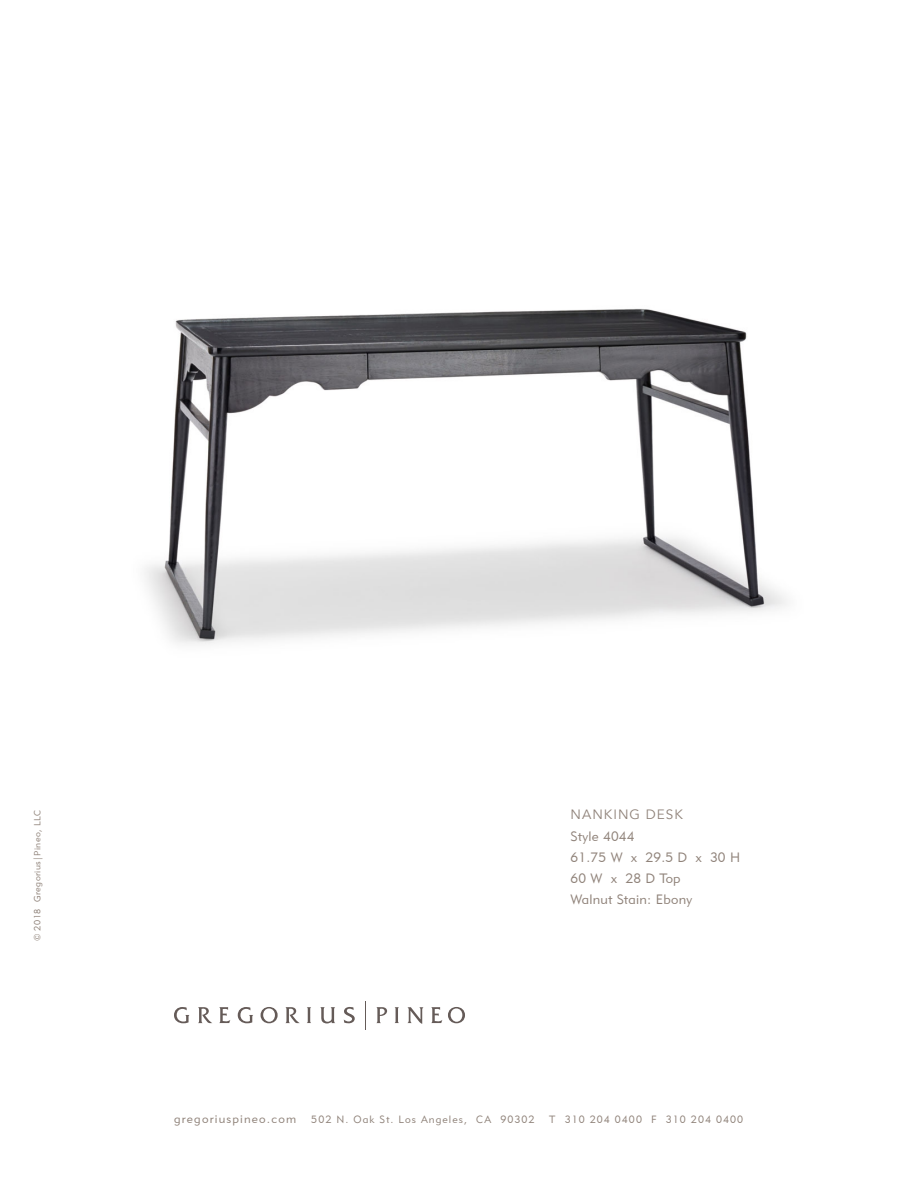
<style>
.page{position:relative;width:918px;height:1188px;background:#fff}
.page>*{position:absolute;margin:0;border:0;box-sizing:border-box;transform-origin:0 0}
.t1{font:13.5px "Geometric 415 BT Lite A";letter-spacing:.02em;color:#8f8279}
.t2{font:13.5px "Avenir";letter-spacing:.075em;color:#8f8279}
.t3{font:12px "Geometric 415 BT Lite A";letter-spacing:.1em;color:#8f8279}
.t4{font:10.5px "Geometric 415 BT Lite A";letter-spacing:.1em;color:#8f8279}
.t5{font:9px "Geometric 415 BT Lite A";letter-spacing:.05em;color:#8f8279}
</style>
<div class="page">
<svg style="left:174px;top:1007px;width:15px;height:16px"></svg>
<svg style="left:238px;top:1007px;width:15px;height:16px"></svg>
<svg style="left:261px;top:1007px;width:17px;height:16px"></svg>
<svg style="left:448px;top:1007px;width:17px;height:16px"></svg>
<svg style="left:307px;top:1007px;width:4px;height:16px"></svg>
<svg style="left:395px;top:1007px;width:4px;height:16px"></svg>
<svg style="left:344px;top:1007px;width:11px;height:16px"></svg>
<svg style="left:198px;top:1007px;width:14px;height:16px"></svg>
<svg style="left:285px;top:1007px;width:15px;height:16px"></svg>
<svg style="left:376px;top:1007px;width:11px;height:16px"></svg>
<svg style="left:219px;top:1007px;width:11px;height:16px"></svg>
<svg style="left:431px;top:1007px;width:11px;height:16px"></svg>
<svg style="left:320px;top:1007px;width:15px;height:16px"></svg>
<svg style="left:407px;top:1007px;width:16px;height:17px"></svg>
<svg style="left:365px;top:1001px;width:1px;height:28px"></svg>
<img style="left:144px;top:308px;width:643px;height:336px">
<p class="t5" style="left:32px;top:941px;width:133px;rotate:-90deg">© 2018 Gregorius|Pineo, LLC</p>
<p class="t2" style="left:571px;top:806px;width:114px">NANKING DESK</p>
<p class="t1" style="left:571px;top:828px;width:65px">Style 4044</p>
<p class="t1" style="left:571px;top:849px;width:171px">61.75 W x 29.5 D x 30 H</p>
<p class="t1" style="left:571px;top:870px;width:111px">60 W x 28 D Top</p>
<p class="t1" style="left:571px;top:891px;width:123px">Walnut Stain: Ebony</p>
<p class="t3" style="left:174px;top:1112px;width:124px">gregoriuspineo.com</p>
<p class="t4" style="left:311px;top:1113px;width:433px">502 N. Oak St. Los Angeles, CA 90302 T 310 204 0400 F 310 204 0400</p>
</div>
